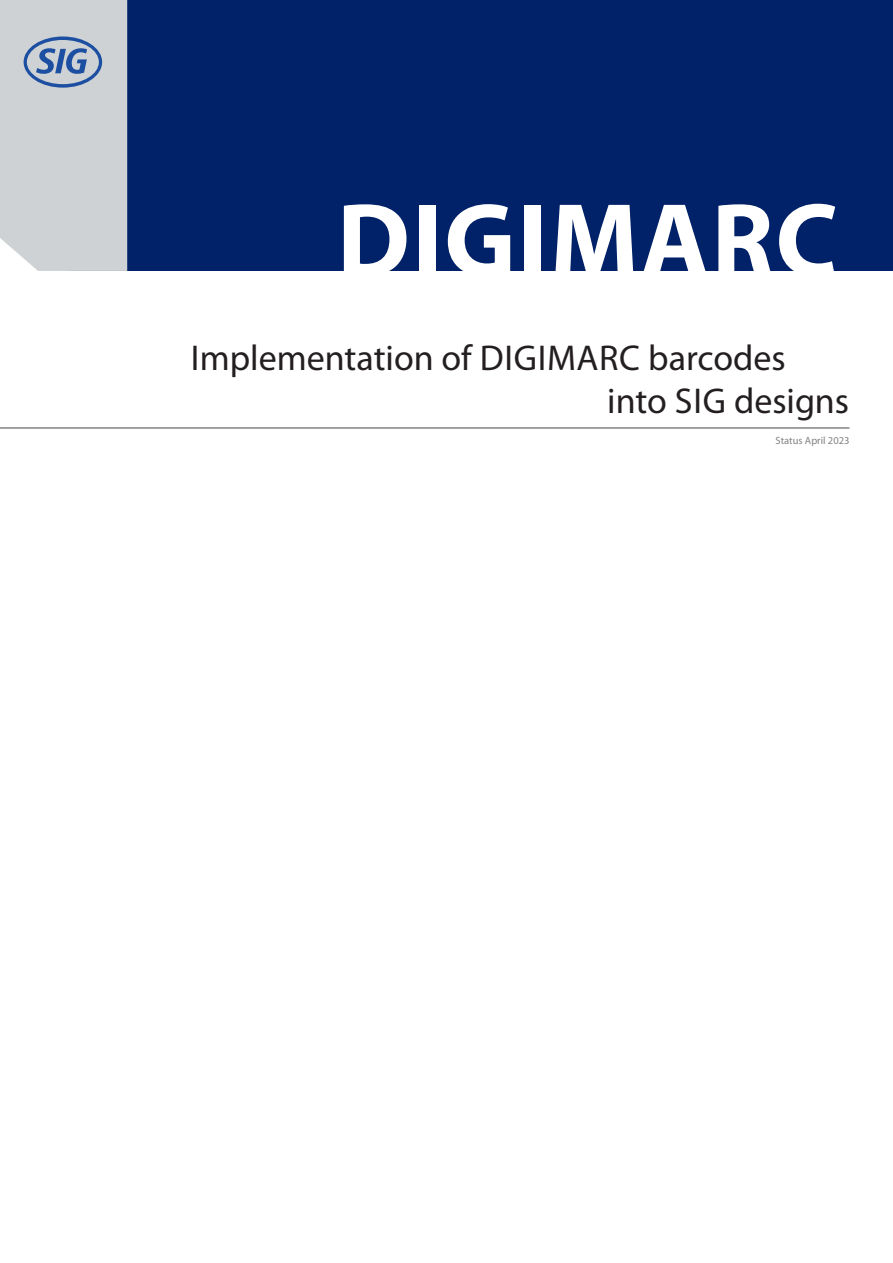
<style>
.page{position:relative;width:893px;height:1263px;background:#fff}
.page>*{position:absolute;margin:0;border:0;box-sizing:border-box;transform-origin:0 0}
.t1{font:700 105px "Myriad Pro";letter-spacing:.02em;color:#fff}
.t2{font:36px "Myriad Pro";color:#231f20}
.t3{font:10.5px "Myriad Pro";color:#808285}
</style>
<div class="page">
<div style="left:70px;top:0;width:823px;height:271px;background:#012169"></div>
<div style="left:0;top:0;width:127px;height:271px;background:#ced2d4"></div>
<hr style="left:0;top:427px;width:849px;height:2px;background:#808285">
<p class="t1" style="left:337px;top:172px;width:502px">DIGIMARC</p>
<p class="t2" style="left:191px;top:336px;width:596px">Implementation of DIGIMARC barcodes</p>
<p class="t2" style="left:607px;top:379px;width:243px">into SIG designs</p>
<p class="t3" style="left:776px;top:434px;width:75px">Status April 2023</p>
</div>
